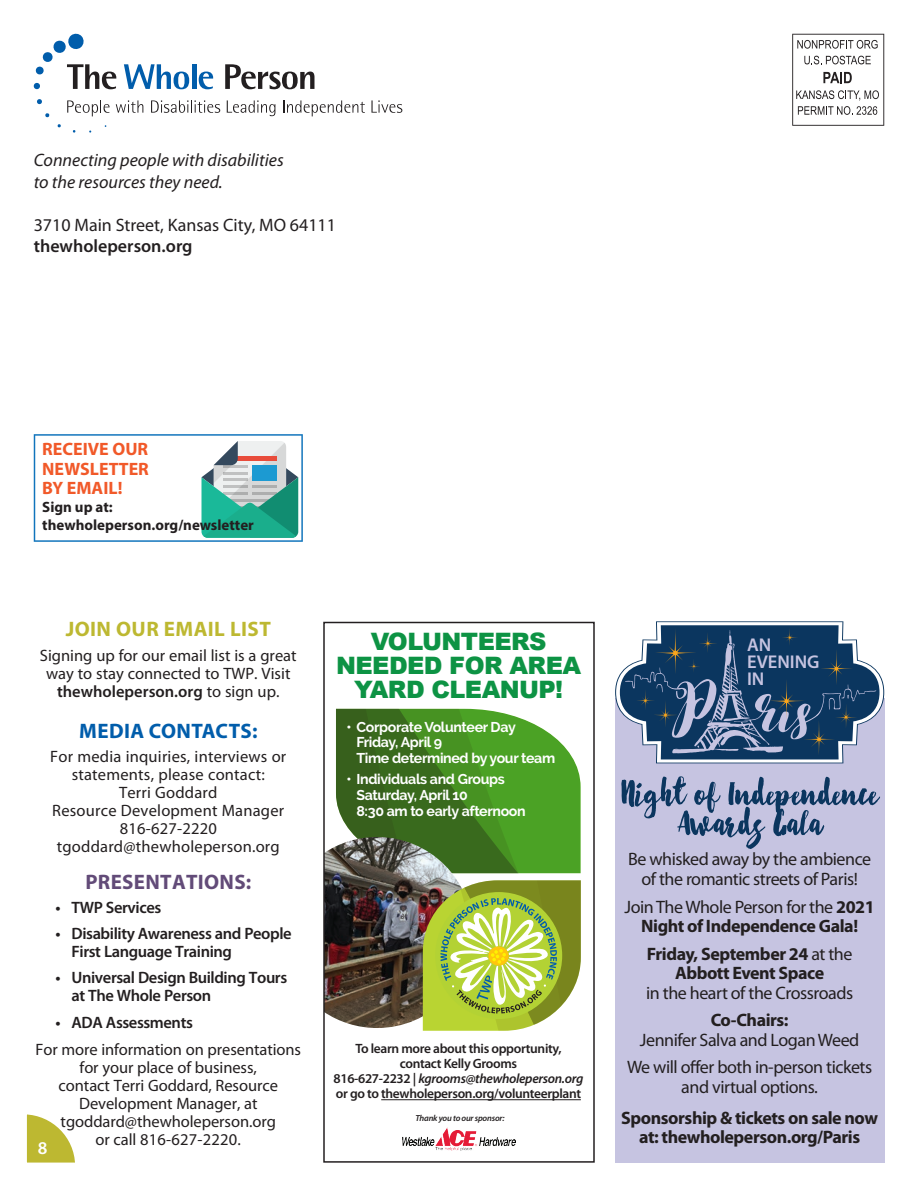
<style>
.page{position:relative;width:918px;height:1188px;background:#fff}
.page>*{position:absolute;margin:0;border:0;box-sizing:border-box;transform-origin:0 0}
.t1{font:48px "Starshine";letter-spacing:-.01em;color:#0b365f;scale:1.1 1}
.t2{font:900 24px/24px "Arial";letter-spacing:-.025em;color:#0d9344;text-align:center}
.t3{font:700 21px "Myriad Pro";letter-spacing:.02em;color:#bdb831}
.t4{font:700 21px "Myriad Pro";letter-spacing:.02em;color:#015dab}
.t5{font:700 21px "Myriad Pro";letter-spacing:.015em;color:#624b78}
.t6{font:600 18.6px/17.2px "Myriad Pro";color:#c6c4e1}
.t7{font:700 18px/19.5px "Myriad Pro";letter-spacing:-.025em;color:#231f20;text-align:center}
.t8{font:18px "Myriad Pro";letter-spacing:-.025em;color:#231f20}
.t9{font:italic 18px "Myriad Pro";color:#231f20}
.t10{font:18px "Myriad Pro";color:#231f20}
.t11{font:700 18px/19.5px "Myriad Pro";color:#f15929;text-align:justify}
.t12{font:600 18px "Myriad Pro";color:#231f20}
.t13{font:600 18px "Myriad Pro";color:#fff}
.t14{font:16.5px/18px "Myriad Pro";color:#231f20;text-align:center}
.t15{font:600 16.5px/18px "Myriad Pro";letter-spacing:-.025em;color:#231f20}
.t16{font:700 15px/18px "Myriad Pro";color:#231f20}
.t17{font:700 14.1px/15.6px "Raleway";letter-spacing:-.025em;color:#fff}
.t18{font:600 13.5px/15px "Myriad Pro";letter-spacing:-.025em;color:#231f20;text-align:center}
.t19{font:italic 600 8.7px "Myriad Pro";letter-spacing:-.025em;color:#231f20}
.s1{font-weight:600}
.s2{font-style:italic}
.s3{font-weight:400}
</style>
<div class="page">
<svg style="left:26px;top:1114px;width:49px;height:49px"></svg>
<div style="left:615px;top:698px;width:269px;height:465px;background:#c6c4e1"></div>
<svg style="left:57px;top:124px;width:4px;height:4px"></svg>
<svg style="left:45px;top:113px;width:5px;height:5px"></svg>
<svg style="left:37px;top:99px;width:5px;height:5px"></svg>
<svg style="left:34px;top:34px;width:82px;height:56px"></svg>
<svg style="left:124px;top:64px;width:65px;height:25px"></svg>
<hr style="left:192px;top:64px;width:4px;height:25px;background:#015dab">
<svg style="left:199px;top:72px;width:14px;height:17px"></svg>
<svg style="left:225px;top:64px;width:89px;height:25px"></svg>
<svg style="left:67px;top:100px;width:43px;height:16px"></svg>
<svg style="left:116px;top:100px;width:27px;height:13px"></svg>
<svg style="left:151px;top:100px;width:69px;height:13px"></svg>
<svg style="left:227px;top:100px;width:48px;height:16px"></svg>
<svg style="left:283px;top:100px;width:82px;height:16px"></svg>
<svg style="left:371px;top:100px;width:31px;height:13px"></svg>
<svg style="left:792px;top:34px;width:92px;height:92px"></svg>
<svg style="left:34px;top:434px;width:269px;height:108px"></svg>
<svg style="left:336px;top:709px;width:245px;height:164px;background:#4e8c2e"></svg>
<hr style="left:381px;top:1099px;width:200px;height:1px;background:#231f20">
<img style="left:403px;top:1128px;width:113px;height:23px">
<img style="left:326px;top:837px;width:147px;height:191px">
<svg style="left:423px;top:880px;width:158px;height:151px;background:#adc059"></svg>
<div style="left:323px;top:622px;width:272px;height:541px;border:2px solid #231f20"></div>
<svg style="left:615px;top:621px;width:269px;height:142px"></svg>
<p class="t9" style="left:34px;top:149px;width:251px">Connecting people with disabilities</p>
<p class="t9" style="left:34px;top:170px;width:190px">to the resources they need.</p>
<p class="t10" style="left:34px;top:214px;width:304px">3710 Main Street, Kansas City, MO 64111</p>
<p class="t12" style="left:34px;top:235px;width:160px">thewholeperson.org</p>
<p class="t11" style="left:42px;top:439px;width:108px">RECEIVE OUR NEWSLETTER BY EMAIL!</p>
<p class="t16" style="left:42px;top:497px;width:213px">Sign up at: thewholeperson.org/newsletter</p>
<p class="t3" style="left:66px;top:615px;width:207px">JOIN OUR EMAIL LIST</p>
<p class="t14" style="left:40px;top:646px;width:258px">Signing up for our email list is a great way to stay connected to TWP. Visit <span class="s1">thewholeperson.org</span> to sign up.</p>
<p class="t4" style="left:79px;top:717px;width:180px">MEDIA CONTACTS:</p>
<p class="t14" style="left:50px;top:747px;width:238px">For media inquiries, interviews or statements, please contact:</p>
<p class="t14" style="left:119px;top:783px;width:100px">Terri Goddard</p>
<p class="t14" style="left:52px;top:801px;width:234px">Resource Development Manager</p>
<p class="t14" style="left:120px;top:819px;width:99px">816-627-2220</p>
<p class="t14" style="left:57px;top:837px;width:225px">tgoddard@thewholeperson.org</p>
<p class="t5" style="left:85px;top:869px;width:167px">PRESENTATIONS:</p>
<p class="t15" style="left:55px;top:898px;width:108px">• TWP Services</p>
<p class="t15" style="left:72px;top:924px;width:222px;text-indent:-16px">• Disability Awareness and People<br>First Language Training</p>
<p class="t15" style="left:72px;top:968px;width:217px;text-indent:-16px">• Universal Design Building Tours at The Whole Person</p>
<p class="t15" style="left:55px;top:1013px;width:139px">• ADA Assessments</p>
<p class="t14" style="left:35px;top:1040px;width:267px">For more information on presentations for your place of business,</p>
<p class="t14" style="left:59px;top:1076px;width:221px">contact Terri Goddard, Resource<br>Development Manager, at</p>
<p class="t14" style="left:61px;top:1112px;width:217px">tgoddard@thewholeperson.org</p>
<p class="t14" style="left:96px;top:1130px;width:147px">or call 816-627-2220.</p>
<p class="t13" style="left:38px;top:1136px;width:11px">8</p>
<p class="t2" style="left:336px;top:629px;width:246px">VOLUNTEERS<br>NEEDED FOR AREA<br>YARD CLEANUP!</p>
<p class="t17" style="left:356px;top:719px;width:200px;text-indent:-10px">• Corporate Volunteer Day<br>Friday, April 9<br>Time determined by your team</p>
<p class="t17" style="left:356px;top:772px;width:171px;text-indent:-10px">• Individuals and Groups<br>Saturday, April 10<br>8:30 am to early afternoon</p>
<p class="t18" style="left:334px;top:1041px;width:251px">To learn more about this opportunity, contact Kelly Grooms<br>816-627-2232 | <span class="s2">kgrooms@thewholeperson.org </span>or go to thewholeperson.org/volunteerplant</p>
<p class="t19" style="left:415px;top:1113px;width:91px">Thank you to our sponsor:</p>
<p class="t6" style="left:747px;top:636px;width:74px">AN<br>EVENING<br>IN</p>
<p class="t1" style="left:621px;top:767px;width:236px">Night of Independence</p>
<p class="t1" style="left:676px;top:797px;width:135px">Awards Gala</p>
<p class="t8" style="left:628px;top:848px;width:245px">Be whisked away by the ambience</p>
<p class="t8" style="left:641px;top:868px;width:218px">of the romantic streets of Paris!</p>
<p class="t7" style="left:625px;top:896px;width:252px"><span class="s3">Join The Whole Person for the</span> 2021<br>Night of Independence Gala!</p>
<p class="t7" style="left:647px;top:943px;width:207px">Friday, September 24 <span class="s3">at the</span></p>
<p class="t7" style="left:675px;top:963px;width:151px">Abbott Event Space</p>
<p class="t8" style="left:646px;top:982px;width:209px">in the heart of the Crossroads</p>
<p class="t7" style="left:711px;top:1010px;width:79px">Co-Chairs:</p>
<p class="t8" style="left:640px;top:1029px;width:221px">Jennifer Salva and Logan Weed</p>
<p class="t8" style="left:627px;top:1056px;width:247px">We will offer both in-person tickets</p>
<p class="t8" style="left:681px;top:1076px;width:138px">and virtual options.</p>
<p class="t7" style="left:621px;top:1107px;width:258px">Sponsorship &amp; tickets on sale now at: thewholeperson.org/Paris</p>
</div>
